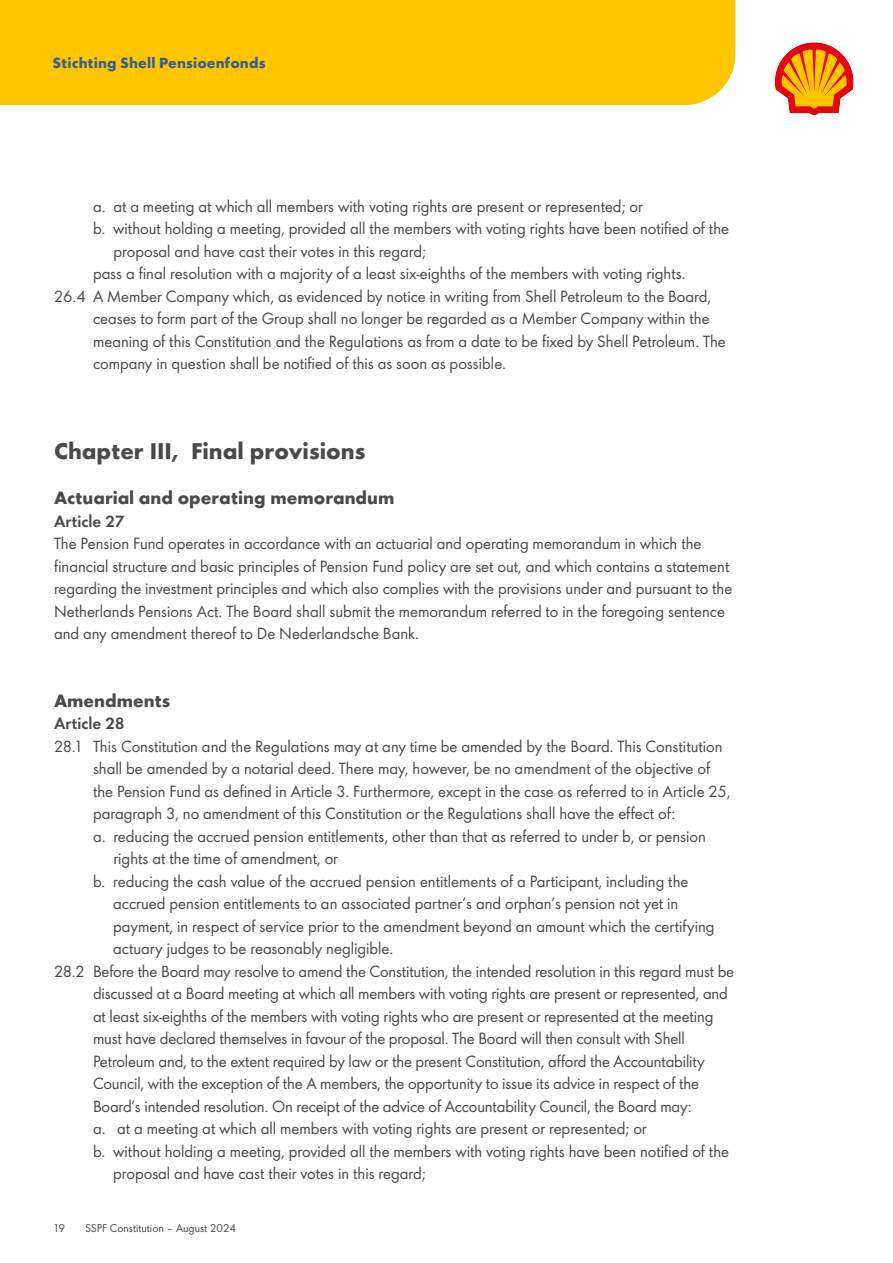
<style>
.page{position:relative;width:893px;height:1263px;background:#fff}
.page>*{position:absolute;margin:0;border:0;box-sizing:border-box;transform-origin:0 0}
.t1{font:700 21px "Shell";color:#4a4a4a}
.t2{font:700 16.5px "Shell";color:#4a4a4a}
.t3{font:15px/22.5px "Shell";color:#4a4a4a}
.t4{font:800 15px "Shell";color:#4a4a4a}
.t5{font:700 13.5px "Shell";letter-spacing:.01em;color:#336094}
.t6{font:10.5px "Shell";color:#4a4a4a}
</style>
<div class="page">
<div style="left:0;top:0;width:735px;height:105px;background:#ffc600"></div>
<svg style="left:774px;top:42px;width:80px;height:74px"></svg>
<p class="t5" style="left:53px;top:52px;width:214px">Stichting Shell Pensioenfonds</p>
<p class="t3" style="left:93px;top:194px;width:551px">a. at a meeting at which all members with voting rights are present or represented; or</p>
<p class="t3" style="left:93px;top:216px;width:638px">b. without holding a meeting, provided all the members with voting rights have been notified of the</p>
<p class="t3" style="left:114px;top:239px;width:314px">proposal and have cast their votes in this regard;</p>
<p class="t3" style="left:93px;top:261px;width:594px">pass a final resolution with a majority of a least six-eighths of the members with voting rights.</p>
<p class="t3" style="left:54px;top:284px;width:659px">26.4 A Member Company which, as evidenced by notice in writing from Shell Petroleum to the Board,</p>
<p class="t3" style="left:93px;top:306px;width:618px">ceases to form part of the Group shall no longer be regarded as a Member Company within the</p>
<p class="t3" style="left:93px;top:329px;width:634px">meaning of this Constitution and the Regulations as from a date to be fixed by Shell Petroleum. The</p>
<p class="t3" style="left:93px;top:351px;width:415px">company in question shall be notified of this as soon as possible.</p>
<h1 class="t1" style="left:54px;top:434px;width:313px">Chapter III, Final provisions</h1>
<p class="t2" style="left:54px;top:484px;width:342px">Actuarial and operating memorandum</p>
<p class="t4" style="left:54px;top:508px;width:72px">Article 27</p>
<p class="t3" style="left:54px;top:531px;width:680px">The Pension Fund operates in accordance with an actuarial and operating memorandum in which the financial structure and basic principles of Pension Fund policy are set out, and which contains a statement regarding the investment principles and which also complies with the provisions under and pursuant to the Netherlands Pensions Act. The Board shall submit the memorandum referred to in the foregoing sentence and any amendment thereof to De Nederlandsche Bank.</p>
<p class="t2" style="left:54px;top:687px;width:118px">Amendments</p>
<p class="t4" style="left:54px;top:711px;width:72px">Article 28</p>
<p class="t3" style="left:54px;top:734px;width:670px">28.1 This Constitution and the Regulations may at any time be amended by the Board. This Constitution</p>
<p class="t3" style="left:93px;top:756px;width:619px">shall be amended by a notarial deed. There may, however, be no amendment of the objective of</p>
<p class="t3" style="left:93px;top:779px;width:639px">the Pension Fund as defined in Article 3. Furthermore, except in the case as referred to in Article 25,</p>
<p class="t3" style="left:93px;top:801px;width:584px">paragraph 3, no amendment of this Constitution or the Regulations shall have the effect of:</p>
<p class="t3" style="left:93px;top:824px;width:614px">a. reducing the accrued pension entitlements, other than that as referred to under b, or pension</p>
<p class="t3" style="left:113px;top:846px;width:226px">rights at the time of amendment, or</p>
<p class="t3" style="left:93px;top:869px;width:597px">b. reducing the cash value of the accrued pension entitlements of a Participant, including the</p>
<p class="t3" style="left:113px;top:891px;width:567px">accrued pension entitlements to an associated partner’s and orphan’s pension not yet in</p>
<p class="t3" style="left:113px;top:914px;width:603px">payment, in respect of service prior to the amendment beyond an amount which the certifying</p>
<p class="t3" style="left:113px;top:936px;width:282px">actuary judges to be reasonably negligible.</p>
<p class="t3" style="left:54px;top:959px;width:682px">28.2 Before the Board may resolve to amend the Constitution, the intended resolution in this regard must be</p>
<p class="t3" style="left:93px;top:981px;width:636px">discussed at a Board meeting at which all members with voting rights are present or represented, and</p>
<p class="t3" style="left:93px;top:1004px;width:622px">at least six-eighths of the members with voting rights who are present or represented at the meeting</p>
<p class="t3" style="left:93px;top:1026px;width:593px">must have declared themselves in favour of the proposal. The Board will then consult with Shell</p>
<p class="t3" style="left:93px;top:1049px;width:613px">Petroleum and, to the extent required by law or the present Constitution, afford the Accountability</p>
<p class="t3" style="left:93px;top:1071px;width:607px">Council, with the exception of the A members, the opportunity to issue its advice in respect of the</p>
<p class="t3" style="left:93px;top:1094px;width:600px">Board’s intended resolution. On receipt of the advice of Accountability Council, the Board may:</p>
<p class="t3" style="left:93px;top:1116px;width:555px">a. at a meeting at which all members with voting rights are present or represented; or</p>
<p class="t3" style="left:93px;top:1139px;width:638px">b. without holding a meeting, provided all the members with voting rights have been notified of the</p>
<p class="t3" style="left:113px;top:1161px;width:314px">proposal and have cast their votes in this regard;</p>
<p class="t6" style="left:54px;top:1219px;width:12px">19</p>
<p class="t6" style="left:85px;top:1219px;width:152px">SSPF Constitution – August 2024</p>
</div>
